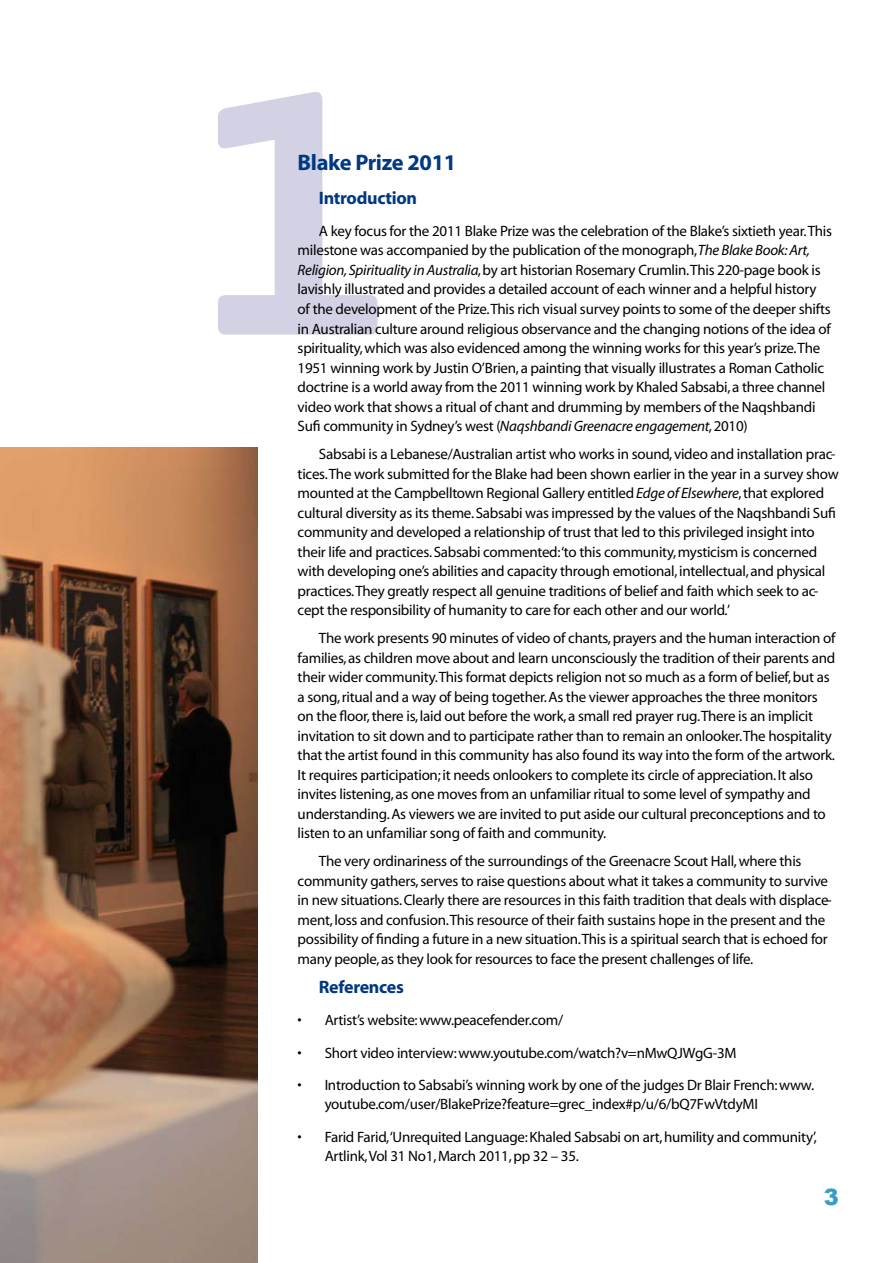
<style>
.page{position:relative;width:893px;height:1263px;background:#fff}
.page>*{position:absolute;margin:0;border:0;box-sizing:border-box;transform-origin:0 0}
.t1{font:700 22.5px "Myriad Pro";letter-spacing:-.015em;color:#003882}
.t2{font:900 22.5px "Arial";color:#329ec5}
.t3{font:700 18px "Myriad";letter-spacing:-.015em;color:#003882}
.t4{font:15px/19.5px "Myriad";letter-spacing:-.015em;color:#000}
.s1{font-style:italic}
</style>
<div class="page">
<svg style="left:218px;top:92px;width:159px;height:243px"></svg>
<img style="left:0;top:448px;width:258px;height:815px">
<h1 class="t1" style="left:298px;top:150px;width:160px">Blake Prize 2011</h1>
<p class="t3" style="left:319px;top:188px;width:100px">Introduction</p>
<p class="t4" style="left:298px;top:222px;width:536px;text-indent:21px">A key focus for the 2011 Blake Prize was the celebration of the Blake’s sixtieth year. This milestone was accompanied by the publication of the monograph,<span class="s1">The Blake Book: Art, Religion, Spirituality in Australia</span>, by art historian Rosemary Crumlin. This 220-page book is lavishly illustrated and provides a detailed account of each winner and a helpful history of the development of the Prize. This rich visual survey points to some of the deeper shifts in Australian culture around religious observance and the changing notions of the idea of spirituality, which was also evidenced among the winning works for this year’s prize. The 1951 winning work by Justin O’Brien, a painting that visually illustrates a Roman Catholic doctrine is a world away from the 2011 winning work by Khaled Sabsabi, a three channel video work that shows a ritual of chant and drumming by members of the Naqshbandi Sufi community in Sydney’s west (<span class="s1">Naqshbandi Greenacre engagement</span>, 2010)</p>
<p class="t4" style="left:298px;top:445px;width:543px;text-indent:21px">Sabsabi is a Lebanese/Australian artist who works in sound, video and installation prac&shy;tices. The work submitted for the Blake had been shown earlier in the year in a survey show mounted at the Campbelltown Regional Gallery entitled<span class="s1">Edge of Elsewhere</span>, that explored cultural diversity as its theme. Sabsabi was impressed by the values of the Naqshbandi Sufi community and developed a relationship of trust that led to this privileged insight into their life and practices. Sabsabi commented:‘to this community, mysticism is concerned with developing one’s abilities and capacity through emotional, intellectual, and physical practices. They greatly respect all genuine traditions of belief and faith which seek to ac&shy;cept the responsibility of humanity to care for each other and our world.’</p>
<p class="t4" style="left:298px;top:629px;width:539px;text-indent:21px">The work presents 90 minutes of video of chants, prayers and the human interaction of families, as children move about and learn unconsciously the tradition of their parents and their wider community. This format depicts religion not so much as a form of belief, but as a song, ritual and a way of being together. As the viewer approaches the three monitors on the floor, there is, laid out before the work, a small red prayer rug. There is an implicit invitation to sit down and to participate rather than to remain an onlooker. The hospitality that the artist found in this community has also found its way into the form of the artwork.<br>It requires participation; it needs onlookers to complete its circle of appreciation. It also invites listening, as one moves from an unfamiliar ritual to some level of sympathy and understanding. As viewers we are invited to put aside our cultural preconceptions and to listen to an unfamiliar song of faith and community.</p>
<p class="t4" style="left:298px;top:852px;width:535px;text-indent:21px">The very ordinariness of the surroundings of the Greenacre Scout Hall, where this community gathers, serves to raise questions about what it takes a community to survive in new situations. Clearly there are resources in this faith tradition that deals with displace&shy;ment, loss and confusion. This resource of their faith sustains hope in the present and the possibility of finding a future in a new situation. This is a spiritual search that is echoed for many people, as they look for resources to face the present challenges of life.</p>
<p class="t3" style="left:319px;top:978px;width:86px">References</p>
<p class="t4" style="left:325px;top:1005px;width:491px;line-height:32.2px">Artist’s website: www.peacefender.com/<br>Short video interview: www.youtube.com/watch?v=nMwQJWgG-3M<br>Introduction to Sabsabi’s winning work by one of the judges Dr Blair French: www.</p>
<p class="t4" style="left:325px;top:1089px;width:494px;line-height:32.2px">youtube.com/user/BlakePrize?feature=grec_index#p/u/6/bQ7FwVtdyMI<br>Farid Farid,‘Unrequited Language: Khaled Sabsabi on art, humility and community’,</p>
<p class="t4" style="left:325px;top:1147px;width:256px">Artlink, Vol 31 No1, March 2011, pp 32 – 35.</p>
<p class="t4" style="left:298px;top:1005px;width:6px;line-height:32.2px;text-align:justify">• • •</p>
<p class="t4" style="left:298px;top:1127px;width:6px">•</p>
<h1 class="t2" style="left:824px;top:1180px;width:17px">3</h1>
</div>
